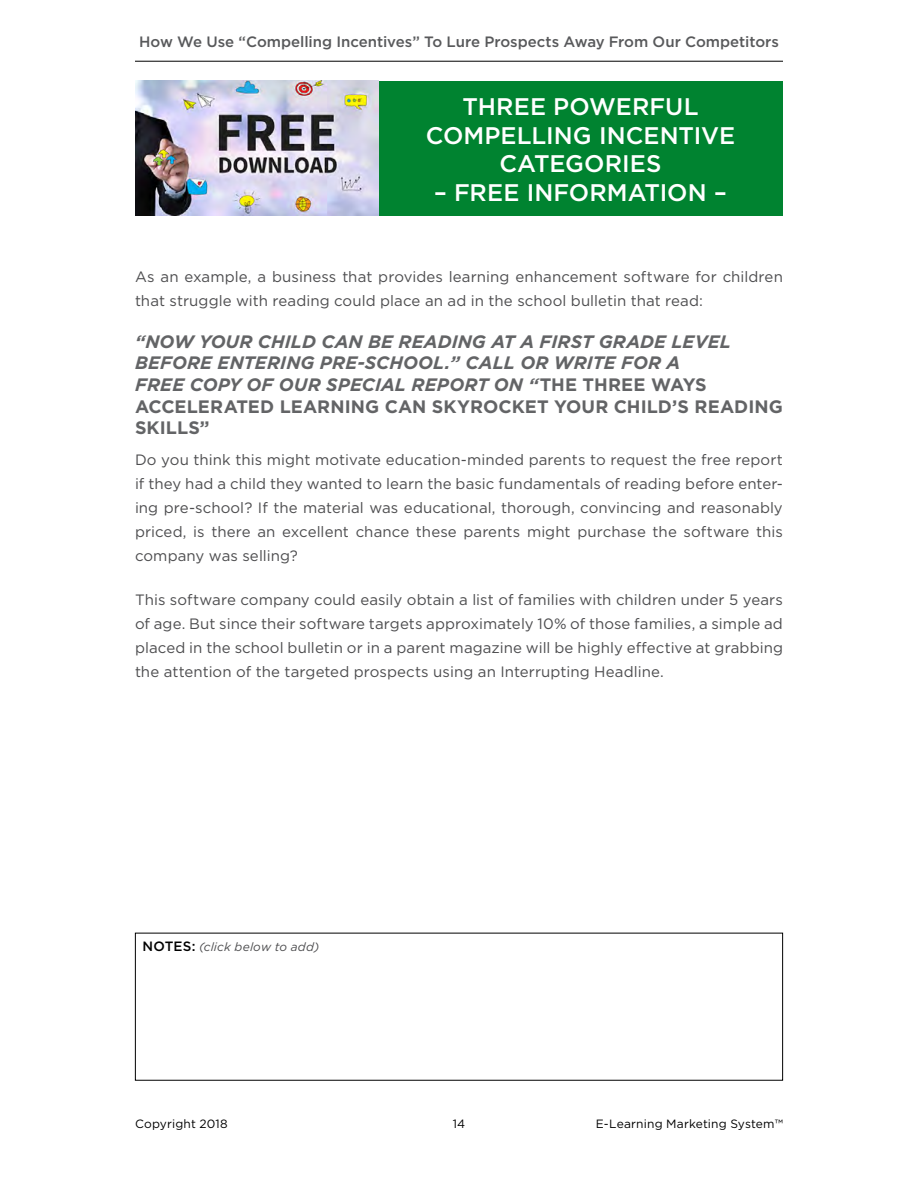
<style>
.page{position:relative;width:918px;height:1188px;background:#fff}
.page>*{position:absolute;margin:0;border:0;box-sizing:border-box;transform-origin:0 0}
.t1{font:500 24px/28.8px "Gotham";letter-spacing:.005em;color:#fff;text-align:center}
.t2{font:italic 700 18px/21.6px "Gotham";color:#636466}
.t3{font:15px/24px "Gotham";letter-spacing:.005em;color:#4d4d4f;text-align:justify}
.t4{font:500 15px "Gotham";letter-spacing:-.005em;color:#58595b}
.t5{font:12px "Gotham";letter-spacing:.015em;color:#000}
.t6{font:italic 12px "Gotham";letter-spacing:.015em;color:#4d4d4f}
.s1{font-style:normal}
.s2{font-weight:500;font-style:normal;font-size:13.5px;color:#000}
</style>
<div class="page">
<hr style="left:135px;top:61px;width:648px;height:1px;background:#000">
<div style="left:135px;top:81px;width:648px;height:135px;background:#008330"></div>
<img style="left:135px;top:81px;width:243px;height:135px">
<p class="t4" style="left:139px;top:32px;width:641px">How We Use “Compelling Incentives” To Lure Prospects Away From Our Competitors</p>
<h1 class="t1" style="left:426px;top:92px;width:311px">THREE POWERFUL<br>COMPELLING INCENTIVE<br>CATEGORIES</h1>
<h1 class="t1" style="left:434px;top:178px;width:294px">– FREE INFORMATION –</h1>
<p class="t3" style="left:135px;top:264px;width:649px">As an example, a business that provides learning enhancement software for children that struggle with reading could place an ad in the school bulletin that read:</p>
<p class="t2" style="left:135px;top:331px;width:649px">“NOW YOUR CHILD CAN BE READING AT A FIRST GRADE LEVEL BEFORE ENTERING PRE-SCHOOL.” CALL OR WRITE FOR A<br>FREE COPY OF OUR SPECIAL REPORT ON “<span class="s1">THE THREE WAYS ACCELERATED LEARNING CAN SKYROCKET YOUR CHILD’S READING SKILLS”</span></p>
<p class="t3" style="left:135px;top:447px;width:649px">Do you think this might motivate education-minded parents to request the free report if they had a child they wanted to learn the basic fundamentals of reading before enter&shy;ing pre-school? If the material was educational, thorough, convincing and reasonably priced, is there an excellent chance these parents might purchase the software this company was selling?</p>
<p class="t3" style="left:135px;top:588px;width:649px">This software company could easily obtain a list of families with children under 5 years of age. But since their software targets approximately 10% of those families, a simple ad placed in the school bulletin or in a parent magazine will be highly effective at grabbing the attention of the targeted prospects using an Interrupting Headline.</p>
<p class="t6" style="left:142px;top:939px;width:178px"><span class="s2">NOTES:</span> (click below to add)</p>
<p class="t5" style="left:135px;top:1116px;width:94px">Copyright 2018</p>
<p class="t5" style="left:453px;top:1116px;width:14px">14</p>
<p class="t5" style="left:596px;top:1116px;width:189px">E-Learning Marketing System™</p>
</div>
